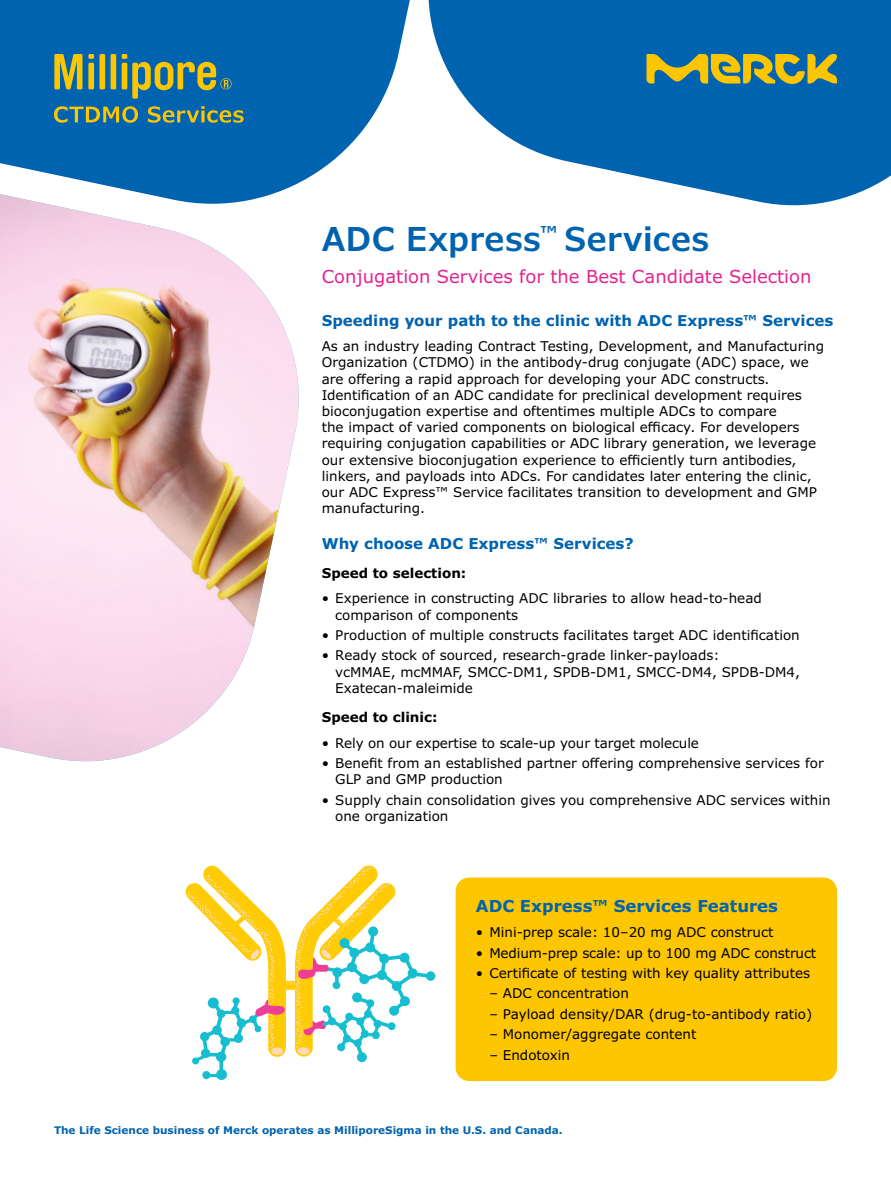
<style>
.page{position:relative;width:891px;height:1188px;background:#fff}
.page>*{position:absolute;margin:0;border:0;box-sizing:border-box;transform-origin:0 0}
.t1{font:600 33px "Verdana Pro";color:#0063af}
.t2{font:18px "Verdana Pro";color:#e42391}
.t3{font:700 16.5px "Verdana Pro";color:#0063af}
.t4{font:700 15px "Verdana Pro";color:#0063af}
.t5{font:13.5px/16.2px "Verdana Pro";color:#000}
.t6{font:700 13.5px "Verdana Pro";color:#000}
.t7{font:700 10.5px "Verdana Pro";color:#0063af}
</style>
<div class="page">
<svg style="left:0;top:0;width:410px;height:180px;background:#1a73b7"></svg>
<svg style="left:428px;top:0;width:463px;height:206px;fill:#0063af"></svg>
<div style="left:426px;top:971px;width:9px;height:10px;background:#16becf;border-radius:50%"></div>
<svg style="left:219px;top:1059px;width:4px;height:14px"></svg>
<hr style="left:207px;top:1074px;width:17px;height:3px;background:#16becf;border-radius:2px">
<div style="left:202px;top:1071px;width:8px;height:8px;background:#16becf;border-radius:50%"></div>
<div style="left:192px;top:1057px;width:7px;height:7px;background:#16becf;border-radius:50%"></div>
<div style="left:216px;top:1069px;width:11px;height:11px;background:#16becf;border-radius:50%"></div>
<svg style="left:185px;top:865px;width:244px;height:197px"></svg>
<svg style="left:122px;top:54px;width:110px;height:45px;background:#4e8178"></svg>
<div style="left:111px;top:54px;width:5px;height:35px;background:#fdc600"></div>
<div style="left:100px;top:54px;width:5px;height:35px;background:#fdc600"></div>
<div style="left:88px;top:63px;width:6px;height:26px;background:#fdc600"></div>
<svg style="left:88px;top:54px;width:6px;height:5px"></svg>
<svg style="left:54px;top:54px;width:28px;height:35px"></svg>
<svg style="left:54px;top:106px;width:190px;height:17px;background:#5a8670"></svg>
<svg style="left:646px;top:54px;width:191px;height:30px;background:#929c49"></svg>
<svg style="left:80px;top:180px;width:224px;height:14px;fill:#0063af"></svg>
<img style="left:0;top:194px;width:299px;height:568px">
<div style="left:456px;top:877px;width:381px;height:204px;background:#fdc600;border-radius:14px"></div>
<h1 class="t1" style="left:322px;top:218px;width:389px">ADC Express<sup>™</sup> Services</h1>
<h2 class="t2" style="left:322px;top:265px;width:491px">Conjugation Services for the Best Candidate Selection</h2>
<p class="t4" style="left:322px;top:311px;width:513px">Speeding your path to the clinic with ADC Express™ Services</p>
<p class="t5" style="left:322px;top:338px;width:504px">As an industry leading Contract Testing, Development, and Manufacturing Organization (CTDMO) in the antibody-drug conjugate (ADC) space, we are offering a rapid approach for developing your ADC constructs.<br>Identification of an ADC candidate for preclinical development requires bioconjugation expertise and oftentimes multiple ADCs to compare<br>the impact of varied components on biological efficacy. For developers requiring conjugation capabilities or ADC library generation, we leverage our extensive bioconjugation experience to efficiently turn antibodies, linkers, and payloads into ADCs. For candidates later entering the clinic, our ADC Express™ Service facilitates transition to development and GMP manufacturing.</p>
<p class="t4" style="left:322px;top:534px;width:314px">Why choose ADC Express™ Services?</p>
<p class="t6" style="left:322px;top:564px;width:146px">Speed to selection:</p>
<p class="t5" style="left:335px;top:591px;width:428px;text-indent:-14px">• Experience in constructing ADC libraries to allow head-to-head comparison of components</p>
<p class="t5" style="left:322px;top:627px;width:480px">• Production of multiple constructs facilitates target ADC identification</p>
<p class="t5" style="left:335px;top:648px;width:466px;text-indent:-14px">• Ready stock of sourced, research-grade linker-payloads:<br>vcMMAE, mcMMAF, SMCC-DM1, SPDB-DM1, SMCC-DM4, SPDB-DM4,<br>Exatecan-maleimide</p>
<p class="t6" style="left:322px;top:709px;width:117px">Speed to clinic:</p>
<p class="t5" style="left:322px;top:735px;width:379px">• Rely on our expertise to scale-up your target molecule</p>
<p class="t5" style="left:335px;top:755px;width:490px;text-indent:-14px">• Benefit from an established partner offering comprehensive services for<br>GLP and GMP production</p>
<p class="t5" style="left:335px;top:792px;width:497px;text-indent:-14px">• Supply chain consolidation gives you comprehensive ADC services within one organization</p>
<p class="t3" style="left:476px;top:895px;width:304px">ADC Express™ Services Features</p>
<p class="t5" style="left:476px;top:924px;width:299px">• Mini-prep scale: 10–20 mg ADC construct</p>
<p class="t5" style="left:476px;top:945px;width:342px">• Medium-prep scale: up to 100 mg ADC construct</p>
<p class="t5" style="left:476px;top:965px;width:336px">• Certificate of testing with key quality attributes</p>
<p class="t5" style="left:489px;top:986px;width:141px">– ADC concentration</p>
<p class="t5" style="left:489px;top:1006px;width:324px">– Payload density/DAR (drug-to-antibody ratio)</p>
<p class="t5" style="left:489px;top:1027px;width:209px">– Monomer/aggregate content</p>
<p class="t5" style="left:489px;top:1047px;width:82px">– Endotoxin</p>
<p class="t7" style="left:54px;top:1123px;width:510px">The Life Science business of Merck operates as MilliporeSigma in the U.S. and Canada.</p>
</div>
